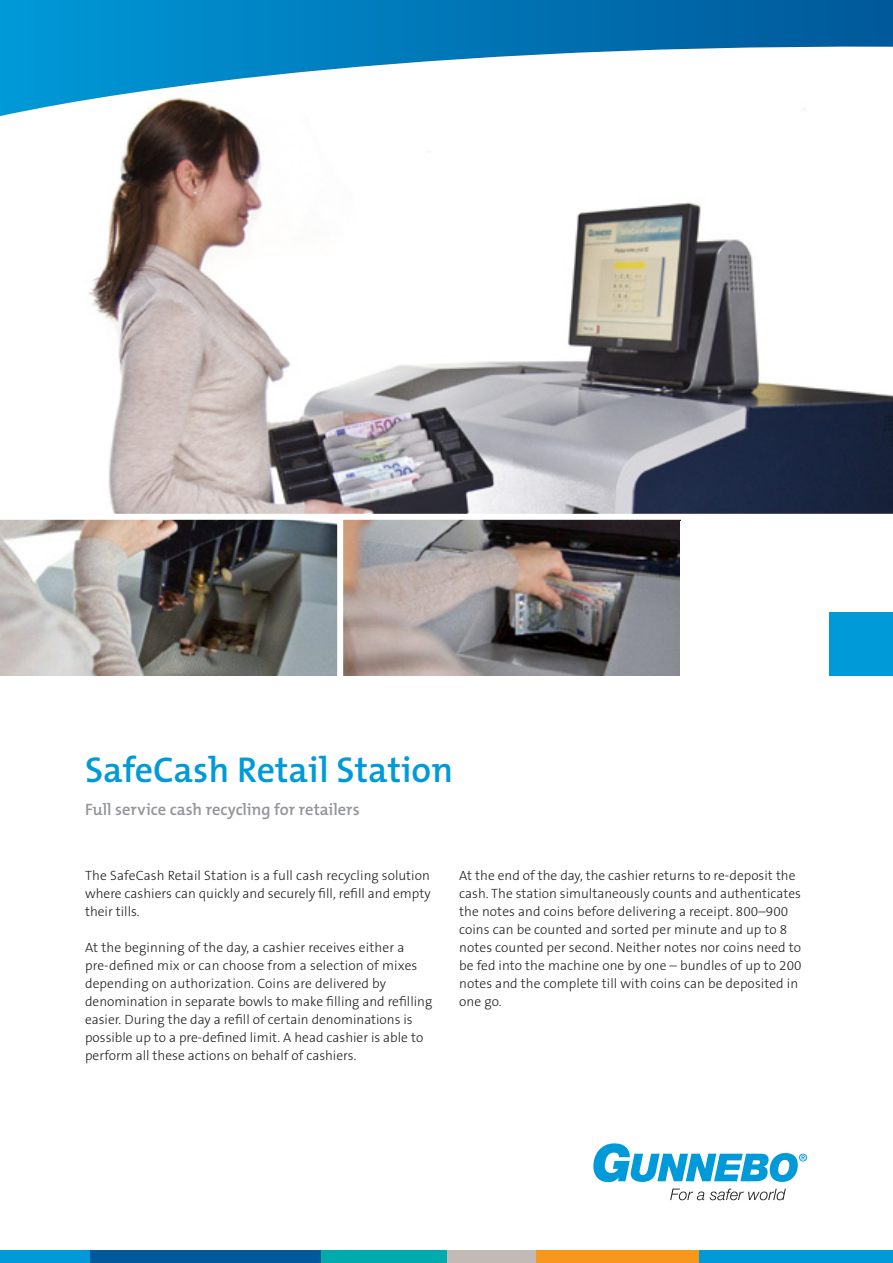
<style>
.page{position:relative;width:893px;height:1263px;background:#fff}
.page>*{position:absolute;margin:0;border:0;box-sizing:border-box;transform-origin:0 0}
.t1{font:600 36px "The Mix B6";color:#009ad9}
.t2{font:600 16.5px "The Mix B6";letter-spacing:-.005em;color:#939598}
.t3{font:300 13.5px/18px "The Sans B3";color:#231f20}
</style>
<div class="page">
<div style="left:0;top:1250px;width:90px;height:13px;background:#009ad9"></div>
<div style="left:90px;top:1250px;width:232px;height:13px;background:#00599b"></div>
<div style="left:321px;top:1250px;width:127px;height:13px;background:#00abac"></div>
<div style="left:447px;top:1250px;width:91px;height:13px;background:#c2bab7"></div>
<div style="left:537px;top:1250px;width:164px;height:13px;background:#f7981d"></div>
<div style="left:700px;top:1250px;width:193px;height:13px;background:#009ad9"></div>
<svg style="left:670px;top:1188px;width:34px;height:12px"></svg>
<svg style="left:710px;top:1188px;width:76px;height:12px"></svg>
<svg style="left:593px;top:1143px;width:214px;height:39px"></svg>
<img style="left:88px;top:116px;width:805px;height:398px">
<img style="left:0;top:520px;width:337px;height:156px">
<svg style="left:343px;top:520px;width:337px;height:156px;background:#817978"></svg>
<svg style="left:0;top:0;width:893px;height:116px"></svg>
<div style="left:829px;top:612px;width:64px;height:64px;background:#009ad9"></div>
<h1 class="t1" style="left:85px;top:751px;width:369px">SafeCash Retail Station</h1>
<p class="t2" style="left:85px;top:800px;width:276px">Full service cash recycling for retailers</p>
<p class="t3" style="left:85px;top:867px;width:347px;text-align:justify">The SafeCash Retail Station is a full cash recycling solution where cashiers can quickly and securely fill, refill and empty their tills.</p>
<p class="t3" style="left:85px;top:939px;width:349px">At the beginning of the day, a cashier receives either a pre-defined mix or can choose from a selection of mixes depending on authorization. Coins are delivered by denomination in separate bowls to make filling and refilling easier. During the day a refill of certain denominations is possible up to a pre-defined limit. A head cashier is able to perform all these actions on behalf of cashiers.</p>
<p class="t3" style="left:459px;top:867px;width:344px">At the end of the day, the cashier returns to re-deposit the cash. The station simultaneously counts and authenticates the notes and coins before delivering a receipt. 800–900 coins can be counted and sorted per minute and up to 8 notes counted per second. Neither notes nor coins need to be fed into the machine one by one – bundles of up to 200 notes and the complete till with coins can be deposited in one go.</p>
</div>
